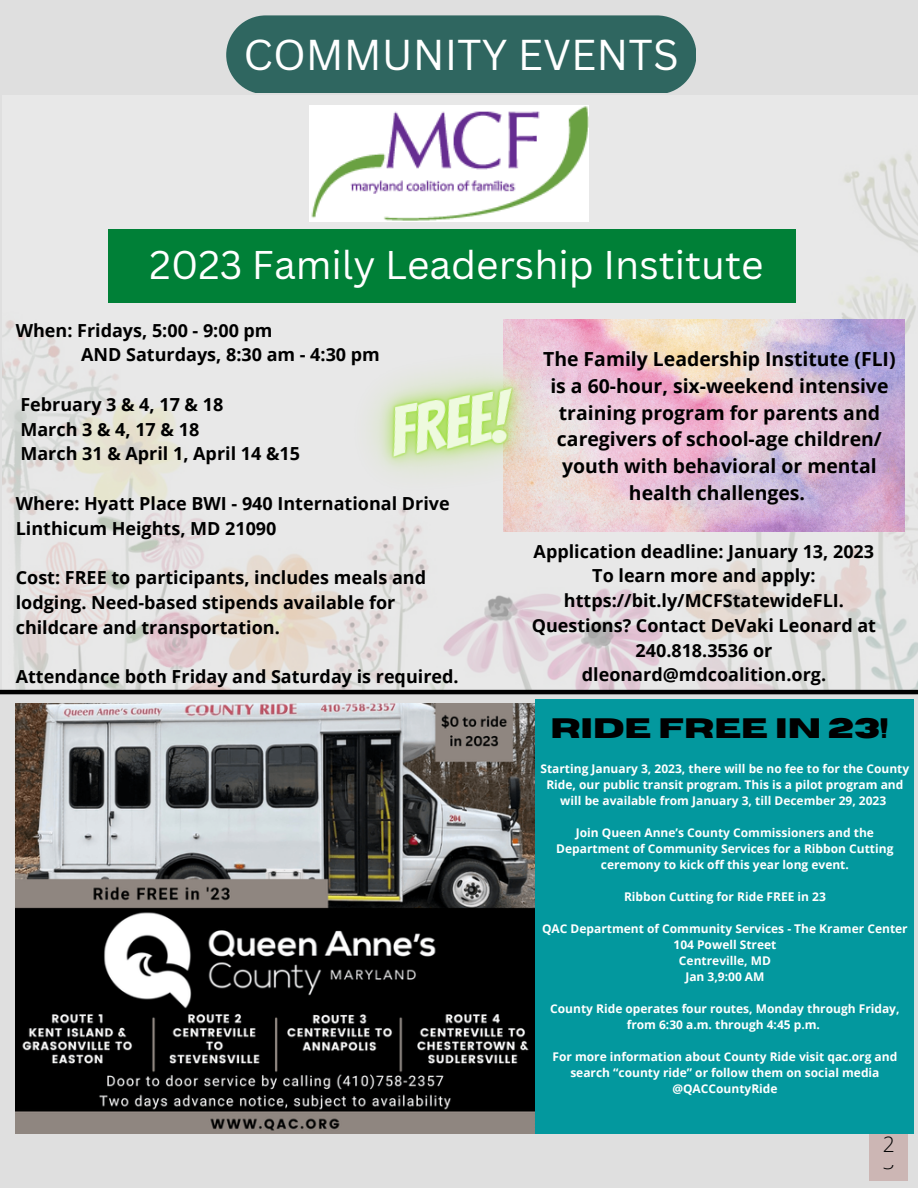
<style>
.page{position:relative;width:918px;height:1188px;background:#dfdfdf}
.page>*{position:absolute;margin:0;border:0;box-sizing:border-box;transform-origin:0 0}
.t1{font:42px "Canva Sans";color:#fff}
.t2{font:39px "Canva Sans";color:#fff}
.t3{font:700 28.05px "Horizon";color:#000}
.t4{font:300 21.15px "Open Sans";color:#000}
.t5{font:700 19.35px/26.7px "Open Sans";color:#000;text-align:center}
.t6{font:700 18px/24.8px "Open Sans";color:#000}
.t7{font:700 12px/16px "Open Sans";color:#fff;text-align:center}
</style>
<div class="page">
<div style="left:226px;top:15px;width:469px;height:78px;background:#2f6660"></div>
<div style="left:869px;top:1139px;width:38px;height:42px;background:#ccb6b4"></div>
<div style="left:869px;top:1123px;width:38px;height:41px;background:#ccb6b4"></div>
<img style="left:3px;top:105px;width:915px;height:585px">
<img style="left:309px;top:105px;width:279px;height:116px">
<div style="left:109px;top:230px;width:687px;height:73px;background:#008037"></div>
<img style="left:622px;top:319px;width:283px;height:213px">
<hr style="left:0;top:690px;width:918px;height:4px;background:#000">
<img style="left:16px;top:703px;width:518px;height:430px">
<div style="left:535px;top:699px;width:378px;height:434px;background:#03989e"></div>
<img style="left:285px;top:303px;width:337px;height:267px">
<h1 class="t1" style="left:244px;top:25px;width:437px">COMMUNITY EVENTS</h1>
<h2 class="t2" style="left:150px;top:237px;width:615px">2023 Family Leadership Institute</h2>
<h3 class="t6" style="left:81px;top:317px;width:300px;text-indent:-65px">When: Fridays, 5:00 - 9:00 pm<br>AND Saturdays, 8:30 am - 4:30 pm</h3>
<h3 class="t6" style="left:20px;top:391px;width:281px">February 3 &amp; 4, 17 &amp; 18<br>March 3 &amp; 4, 17 &amp; 18<br>March 31 &amp; April 1, April 14 &amp;15</h3>
<h3 class="t6" style="left:16px;top:490px;width:435px">Where: Hyatt Place BWI - 940 International Drive<br>Linthicum Heights, MD 21090</h3>
<h3 class="t6" style="left:16px;top:565px;width:412px">Cost: FREE to participants, includes meals and lodging. Need-based stipends available for childcare and transportation.</h3>
<h3 class="t6" style="left:16px;top:664px;width:444px">Attendance both Friday and Saturday is required.</h3>
<h3 class="t5" style="left:543px;top:345px;width:354px">The Family Leadership Institute (FLI) is a 60-hour, six-weekend intensive training program for parents and caregivers of school-age children/ youth with behavioral or mental health challenges.</h3>
<h3 class="t6" style="left:532px;top:538px;width:346px;text-align:center">Application deadline: January 13, 2023<br>To learn more and apply: https://bit.ly/MCFStatewideFLI.<br>Questions? Contact DeVaki Leonard at<br>240.818.3536 or dleonard@mdcoalition.org.</h3>
<h3 class="t3" style="left:551px;top:715px;width:340px">RIDE FREE in 23!</h3>
<p class="t7" style="left:540px;top:761px;width:370px">Starting January 3, 2023, there will be no fee to for the County<br>Ride, our public transit program. This is a pilot program and will be available from January 3, till December 29, 2023</p>
<p class="t7" style="left:556px;top:825px;width:339px">Join Queen Anne’s County Commissioners and the<br>Department of Community Services for a Ribbon Cutting ceremony to kick off this year long event.</p>
<p class="t7" style="left:624px;top:889px;width:203px">Ribbon Cutting for Ride FREE in 23</p>
<p class="t7" style="left:542px;top:921px;width:367px">QAC Department of Community Services - The Kramer Center<br>104 Powell Street<br>Centreville, MD<br>Jan 3,9:00 AM</p>
<p class="t7" style="left:550px;top:1001px;width:351px">County Ride operates four routes, Monday through Friday, from 6:30 a.m. through 4:45 p.m.</p>
<p class="t7" style="left:552px;top:1049px;width:346px">For more information about County Ride visit qac.org and search “county ride” or follow them on social media @QACCountyRide</p>
<h3 class="t4" style="left:883px;top:1129px;width:14px">2</h3>
<h3 class="t4" style="left:883px;top:1143px;width:14px">33</h3>
</div>
